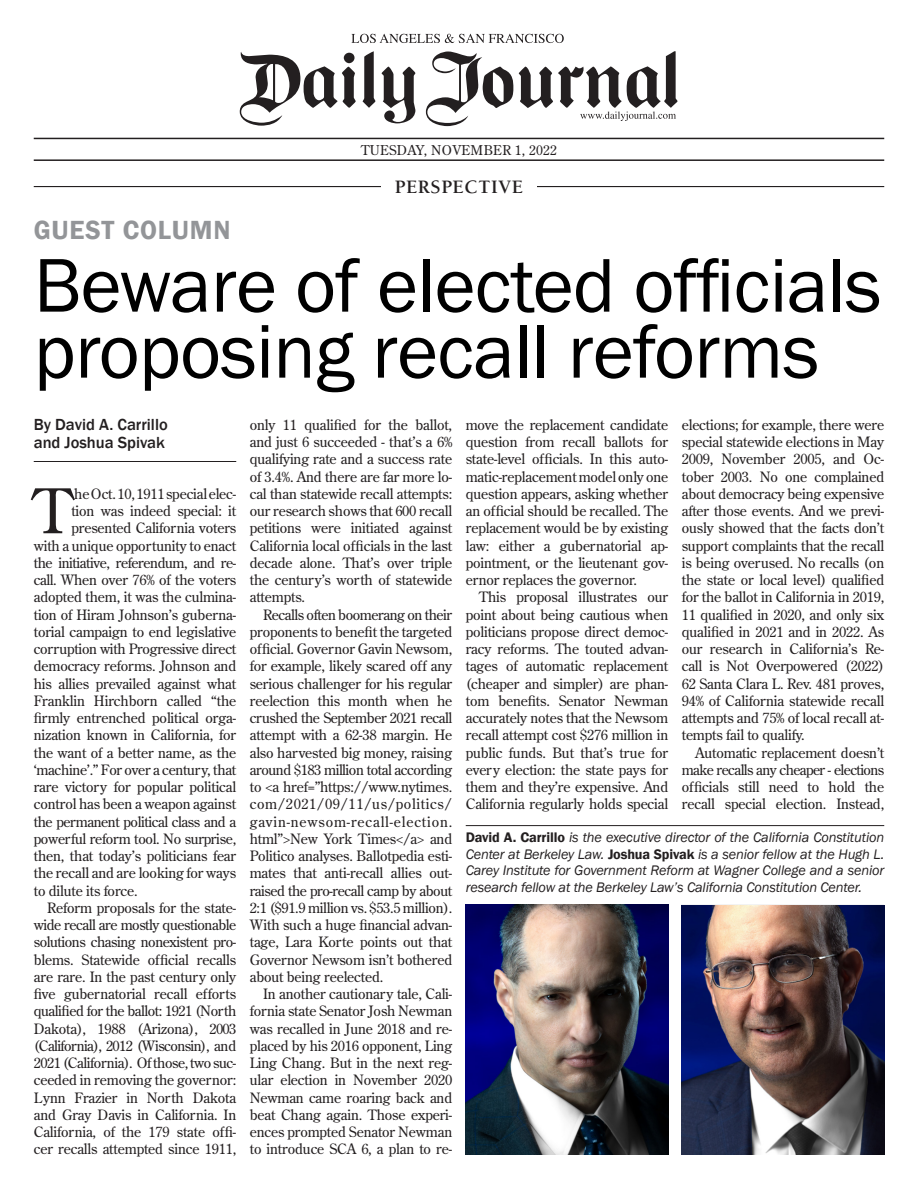
<style>
.page{position:relative;width:918px;height:1188px;background:#fff}
.page>*{position:absolute;margin:0;border:0;box-sizing:border-box;transform-origin:0 0}
.t1{font:78.75px/66px "Franklin Gothic";letter-spacing:-.01em;color:#000}
.t2{font:61.35px "Century Old Style Std";color:#231f20}
.t3{font:600 27px "Franklin Gothic";letter-spacing:.03em;color:#939598}
.t4{font:700 19.5px "Berkeley";letter-spacing:.03em;color:#231f20}
.t5{font:500 16.5px/18px "Franklin Gothic";color:#231f20}
.t6{font:14.25px/17.2px "Century Old Style Std";letter-spacing:-.01em;color:#231f20;text-align:justify}
.t7{font:italic 14.25px/16.5px "Franklin Gothic";letter-spacing:-.01em;color:#231f20;text-align:justify}
.t8{font:14.25px "Century Old Style Std";letter-spacing:-.03em;color:#231f20}
.t9{font:13.5px "Century Old Style Std";letter-spacing:.02em;color:#231f20}
.s1{font-weight:600;font-style:normal}
</style>
<div class="page">
<hr style="left:34px;top:461px;width:202px;height:1px;background:#231f20">
<svg style="left:351px;top:34px;width:213px;height:9px"></svg>
<svg style="left:363px;top:51px;width:12px;height:57px"></svg>
<svg style="left:240px;top:52px;width:116px;height:74px"></svg>
<svg style="left:382px;top:67px;width:33px;height:56px"></svg>
<svg style="left:426px;top:51px;width:87px;height:75px"></svg>
<svg style="left:519px;top:51px;width:159px;height:70px"></svg>
<hr style="left:34px;top:138px;width:850px;height:1px;background:#231f20">
<hr style="left:34px;top:159px;width:850px;height:2px;background:#231f20">
<hr style="left:34px;top:186px;width:850px;height:1px;background:#231f20">
<div style="left:381px;top:171px;width:156px;height:27px;background:#fff"></div>
<hr style="left:466px;top:825px;width:418px;height:1px;background:#231f20">
<img style="left:466px;top:904px;width:202px;height:250px">
<img style="left:682px;top:905px;width:202px;height:249px">
<p class="t3" style="left:34px;top:213px;width:198px">GUEST COLUMN</p>
<p class="t9" style="left:361px;top:141px;width:197px">TUESDAY, NOVEMBER 1, 2022</p>
<p class="t4" style="left:395px;top:176px;width:130px">PERSPECTIVE</p>
<p class="t1" style="left:34px;top:254px;width:849px">Beware of elected officials proposing recall reforms</p>
<p class="t5" style="left:34px;top:416px;width:136px">By David A. Carrillo and Joshua Spivak</p>
<p class="t2" style="left:33px;top:472px;width:40px">T</p>
<p class="t6" style="left:74px;top:485px;width:164px">he Oct. 10, 1911 special elec-</p>
<p class="t6" style="left:71px;top:502px;width:166px">tion was indeed special: it</p>
<p class="t6" style="left:71px;top:519px;width:166px">presented California voters</p>
<p class="t6" style="left:34px;top:537px;width:204px">with a unique opportunity to enact</p>
<p class="t8" style="left:34px;top:553px;width:204px">the initiative, referendum, and re-</p>
<p class="t6" style="left:34px;top:571px;width:204px">call. When over 76% of the voters</p>
<p class="t6" style="left:34px;top:588px;width:204px">adopted them, it was the culmina-</p>
<p class="t6" style="left:34px;top:606px;width:204px">tion of Hiram Johnson’s guberna-</p>
<p class="t6" style="left:34px;top:623px;width:204px">torial campaign to end legislative</p>
<p class="t6" style="left:34px;top:640px;width:204px">corruption with Progressive direct</p>
<p class="t6" style="left:34px;top:657px;width:204px">democracy reforms. Johnson and</p>
<p class="t6" style="left:34px;top:675px;width:204px">his allies prevailed against what</p>
<p class="t6" style="left:34px;top:692px;width:204px">Franklin Hirchborn called “the</p>
<p class="t6" style="left:34px;top:709px;width:204px">firmly entrenched political orga-</p>
<p class="t6" style="left:34px;top:726px;width:204px">nization known in California, for</p>
<p class="t6" style="left:34px;top:744px;width:204px">the want of a better name, as the</p>
<p class="t6" style="left:34px;top:761px;width:204px">‘machine’.” For over a century, that</p>
<p class="t6" style="left:34px;top:778px;width:204px">rare victory for popular political</p>
<p class="t6" style="left:34px;top:795px;width:204px">control has been a weapon against</p>
<p class="t8" style="left:34px;top:812px;width:204px">the permanent political class and a</p>
<p class="t6" style="left:34px;top:830px;width:204px">powerful reform tool. No surprise,</p>
<p class="t6" style="left:34px;top:847px;width:204px">then, that today’s politicians fear</p>
<p class="t6" style="left:34px;top:864px;width:204px">the recall and are looking for ways</p>
<p class="t6" style="left:34px;top:882px;width:106px">to dilute its force.</p>
<p class="t6" style="left:34px;top:899px;width:204px;text-indent:14px">Reform proposals for the state&shy;wide recall are mostly questionable solutions chasing nonexistent pro&shy;blems. Statewide official recalls are rare. In the past century only five gubernatorial recall efforts qualified for the ballot: 1921 (North Dakota), 1988 (Arizona), 2003 (California), 2012 (Wisconsin), and 2021 (California). Of those, two suc&shy;ceeded in removing the governor:<br>Lynn Frazier in North Dakota and Gray Davis in California. In California, of the 179 state offi&shy;cer recalls attempted since 1911,</p>
<p class="t6" style="left:250px;top:416px;width:204px">only 11 qualified for the ballot, and just 6 succeeded - that’s a 6% qualifying rate and a success rate of 3.4%. And there are far more lo&shy;cal than statewide recall attempts: our research shows that 600 recall petitions were initiated against California local officials in the last decade alone. That’s over triple the century’s worth of statewide attempts.</p>
<p class="t6" style="left:250px;top:605px;width:204px;text-indent:14px">Recalls often boomerang on their proponents to benefit the targeted official. Governor Gavin Newsom, for example, likely scared off any serious challenger for his regular reelection this month when he crushed the September 2021 recall attempt with a 62-38 margin. He also harvested big money, raising around $183 million total according to &lt;a href=”https://www.nytimes. com/2021/09/11/us/politics/ gavin-newsom-recall-election. html”&gt;New York Times&lt;/a&gt; and Politico analyses. Ballotpedia esti&shy;mates that anti-recall allies out&shy;raised the pro-recall camp by about 2:1 ($91.9 million vs. $53.5 million).<br>With such a huge financial advan&shy;tage, Lara Korte points out that Governor Newsom isn’t bothered about being reelected.</p>
<p class="t6" style="left:250px;top:985px;width:204px;text-indent:14px">In another cautionary tale, Cali&shy;fornia state Senator Josh Newman was recalled in June 2018 and re&shy;placed by his 2016 opponent, Ling Ling Chang. But in the next reg&shy;ular election in November 2020<br>Newman came roaring back and beat Chang again. Those experi&shy;ences prompted Senator Newman to introduce SCA 6, a plan to re-</p>
<p class="t6" style="left:466px;top:416px;width:204px">move the replacement candidate question from recall ballots for state-level officials. In this auto&shy;matic-replacement model only one question appears, asking whether an official should be recalled. The replacement would be by existing law: either a gubernatorial ap&shy;pointment, or the lieutenant gov&shy;ernor replaces the governor.</p>
<p class="t6" style="left:466px;top:588px;width:204px;text-indent:14px">This proposal illustrates our point about being cautious when politicians propose direct democ&shy;racy reforms. The touted advan&shy;tages of automatic replacement (cheaper and simpler) are phan&shy;tom benefits. Senator Newman accurately notes that the Newsom recall attempt cost $276 million in public funds. But that’s true for every election: the state pays for them and they’re expensive. And California regularly holds special</p>
<p class="t6" style="left:682px;top:416px;width:204px">elections; for example, there were special statewide elections in May 2009, November 2005, and Oc&shy;tober 2003. No one complained about democracy being expensive after those events. And we previ&shy;ously showed that the facts don’t support complaints that the recall is being overused. No recalls (on the state or local level) qualified for the ballot in California in 2019, 11 qualified in 2020, and only six qualified in 2021 and in 2022. As our research in California’s Re&shy;call is Not Overpowered (2022)<br>62 Santa Clara L. Rev. 481 proves, 94% of California statewide recall attempts and 75% of local recall at&shy;tempts fail to qualify.</p>
<p class="t6" style="left:682px;top:743px;width:204px;text-indent:14px">Automatic replacement doesn’t make recalls any cheaper - elections officials still need to hold the recall special election. Instead,</p>
<p class="t7" style="left:466px;top:830px;width:420px"><span class="s1">David A. Carrillo</span> is the executive director of the California Constitution Center at Berkeley Law. <span class="s1">Joshua Spivak</span> is a senior fellow at the Hugh L.<br>Carey Institute for Government Reform at Wagner College and a senior research fellow at the Berkeley Law’s California Constitution Center.</p>
</div>
